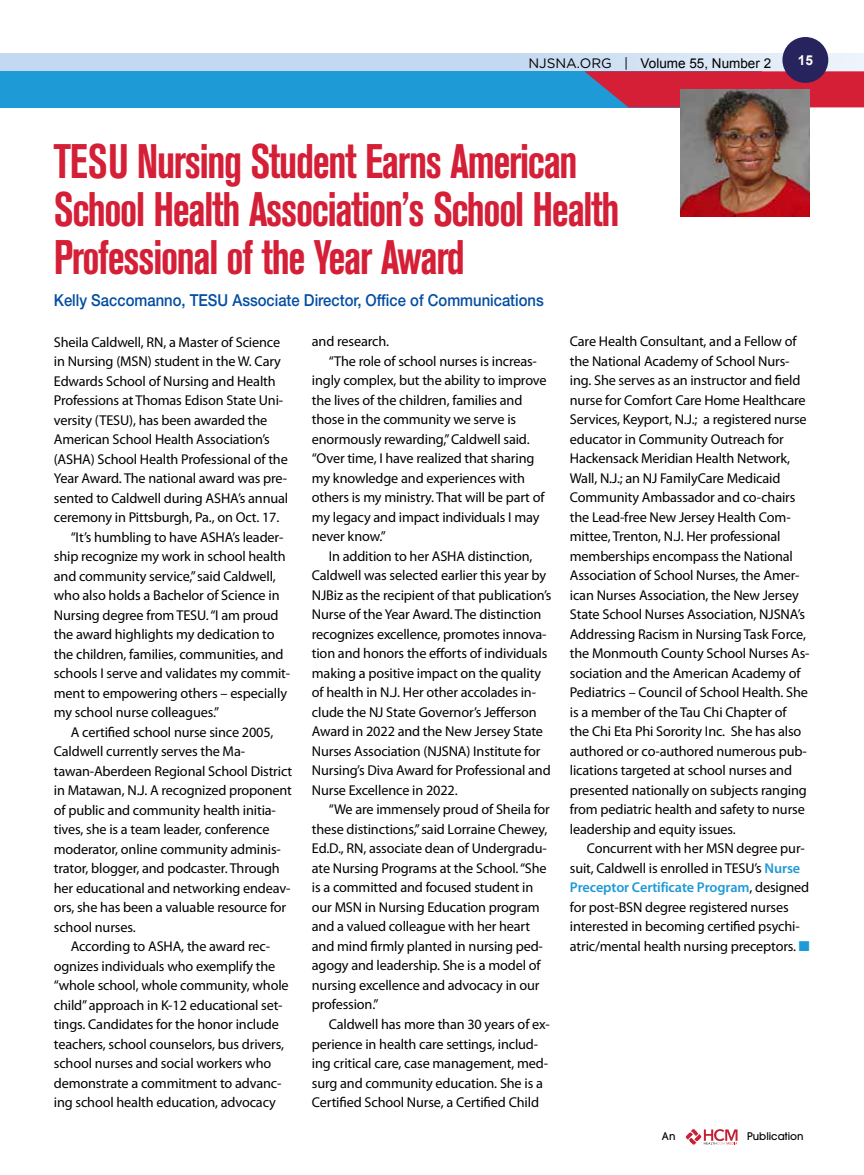
<style>
.page{position:relative;width:864px;height:1175px;background:#fff}
.page>*{position:absolute;margin:0;border:0;box-sizing:border-box;transform-origin:0 0}
.t1{font:700 condensed 48px/48px "Akzidenz Grotesk BE";letter-spacing:-.03em;color:#d41f37;scale:.9 1}
.t2{font:500 16.5px "Helvetica Neue LT Std";color:#034ea2;scale:.9 1}
.t3{font:14.25px/19.5px "Myriad Pro";letter-spacing:-.01em;color:#000}
.t4{font:700 13.65px "Arial";color:#fff}
.t5{font:13.5px "Arial";color:#000}
.t6{font:500 10.5px "Avant Garde";color:#000}
.s1{font-family:"Gotham";font-size:13.65px}
.s2{font-weight:600;color:#1e9ad6}
.s3{color:#1e9ad6}
</style>
<div class="page">
<div style="left:0;top:71px;width:761px;height:36px;background:#1e9ad6"></div>
<svg style="left:584px;top:71px;width:280px;height:36px;background:#bf2d49"></svg>
<svg style="left:1px;top:53px;width:863px;height:18px;background:#caddf2"></svg>
<div style="left:782px;top:37px;width:46px;height:46px;background:#27235c;border-radius:50%"></div>
<svg style="left:0;top:53px;width:1px;height:18px"></svg>
<svg style="left:685px;top:1128px;width:53px;height:17px"></svg>
<img style="left:680px;top:89px;width:130px;height:128px">
<p class="t5" style="left:528px;top:54px;width:244px"><span class="s1">NJSNA.ORG |</span> Volume 55, Number 2</p>
<p class="t4" style="left:798px;top:51px;width:17px">15</p>
<h1 class="t1" style="left:54px;top:138px;width:630px">TESU Nursing Student Earns American<br>School Health Association’s School Health<br>Professional of the Year Award</h1>
<p class="t2" style="left:54px;top:290px;width:546px">Kelly Saccomanno, TESU Associate Director, Office of Communications</p>
<p class="t3" style="left:54px;top:332px;width:228px">Sheila Caldwell, RN, a Master of Science</p>
<p class="t3" style="left:54px;top:352px;width:229px">in Nursing (MSN) student in the W. Cary</p>
<p class="t3" style="left:54px;top:371px;width:223px">Edwards School of Nursing and Health</p>
<p class="t3" style="left:54px;top:391px;width:231px">Professions at Thomas Edison State Uni-</p>
<p class="t3" style="left:54px;top:410px;width:215px">versity (TESU), has been awarded the</p>
<p class="t3" style="left:54px;top:430px;width:217px">American School Health Association’s</p>
<p class="t3" style="left:54px;top:449px;width:235px">(ASHA) School Health Professional of the</p>
<p class="t3" style="left:54px;top:469px;width:235px">Year Award. The national award was pre-</p>
<p class="t3" style="left:54px;top:488px;width:236px">sented to Caldwell during ASHA’s annual</p>
<p class="t3" style="left:54px;top:508px;width:227px">ceremony in Pittsburgh, Pa., on Oct. 17.</p>
<p class="t3" style="left:71px;top:527px;width:214px">“It’s humbling to have ASHA’s leader-</p>
<p class="t3" style="left:54px;top:547px;width:233px">ship recognize my work in school health</p>
<p class="t3" style="left:54px;top:566px;width:223px">and community service,” said Caldwell,</p>
<p class="t3" style="left:54px;top:586px;width:227px">who also holds a Bachelor of Science in</p>
<p class="t3" style="left:54px;top:605px;width:226px">Nursing degree from TESU. “I am proud</p>
<p class="t3" style="left:54px;top:625px;width:222px">the award highlights my dedication to</p>
<p class="t3" style="left:54px;top:644px;width:231px">the children, families, communities, and</p>
<p class="t3" style="left:54px;top:664px;width:238px">schools I serve and validates my commit-</p>
<p class="t3" style="left:54px;top:683px;width:235px">ment to empowering others – especially</p>
<p class="t3" style="left:54px;top:703px;width:167px">my school nurse colleagues.”</p>
<p class="t3" style="left:71px;top:722px;width:204px">A certified school nurse since 2005,</p>
<p class="t3" style="left:54px;top:742px;width:193px">Caldwell currently serves the Ma-</p>
<p class="t3" style="left:54px;top:761px;width:240px">tawan-Aberdeen Regional School District</p>
<p class="t3" style="left:54px;top:781px;width:240px">in Matawan, N.J. A recognized proponent</p>
<p class="t3" style="left:54px;top:800px;width:224px">of public and community health initia-</p>
<p class="t3" style="left:54px;top:820px;width:217px">tives, she is a team leader, conference</p>
<p class="t3" style="left:54px;top:839px;width:229px">moderator, online community adminis-</p>
<p class="t3" style="left:54px;top:859px;width:227px">trator, blogger, and podcaster. Through</p>
<p class="t3" style="left:54px;top:878px;width:238px">her educational and networking endeav-</p>
<p class="t3" style="left:54px;top:898px;width:234px">ors, she has been a valuable resource for</p>
<p class="t3" style="left:54px;top:917px;width:83px">school nurses.</p>
<p class="t3" style="left:71px;top:937px;width:201px">According to ASHA, the award rec-</p>
<p class="t3" style="left:54px;top:956px;width:223px">ognizes individuals who exemplify the</p>
<p class="t3" style="left:54px;top:976px;width:236px">“whole school, whole community, whole</p>
<p class="t3" style="left:54px;top:995px;width:230px">child” approach in K-12 educational set-</p>
<p class="t3" style="left:54px;top:1015px;width:226px">tings. Candidates for the honor include</p>
<p class="t3" style="left:54px;top:1034px;width:232px">teachers, school counselors, bus drivers,</p>
<p class="t3" style="left:54px;top:1054px;width:219px">school nurses and social workers who</p>
<p class="t3" style="left:54px;top:1073px;width:229px">demonstrate a commitment to advanc-</p>
<p class="t3" style="left:54px;top:1093px;width:224px">ing school health education, advocacy</p>
<p class="t3" style="left:570px;top:332px;width:241px">Care Health Consultant, and a Fellow of the National Academy of School Nurs&shy;ing. She serves as an instructor and field nurse for Comfort Care Home Healthcare Services, Keyport, N.J.; a registered nurse educator in Community Outreach for Hackensack Meridian Health Network, Wall, N.J.; an NJ FamilyCare Medicaid Community Ambassador and co-chairs the Lead-free New Jersey Health Com&shy;mittee, Trenton, N.J. Her professional memberships encompass the National Association of School Nurses, the Amer&shy;ican Nurses Association, the New Jersey State School Nurses Association, NJSNA’s Addressing Racism in Nursing Task Force, the Monmouth County School Nurses As&shy;sociation and the American Academy of Pediatrics – Council of School Health. She is a member of the Tau Chi Chapter of the Chi Eta Phi Sorority Inc. She has also authored or co-authored numerous pub&shy;lications targeted at school nurses and presented nationally on subjects ranging from pediatric health and safety to nurse leadership and equity issues.</p>
<p class="t3" style="left:570px;top:839px;width:241px;text-indent:17px">Concurrent with her MSN degree pur&shy;suit, Caldwell is enrolled in TESU’s <span class="s2">Nurse Preceptor Certificate Program</span>, designed for post-BSN degree registered nurses interested in becoming certified psychi&shy;atric/mental health nursing preceptors. <span class="s3">■</span></p>
<p class="t3" style="left:312px;top:332px;width:79px">and research.</p>
<p class="t3" style="left:329px;top:352px;width:210px">“The role of school nurses is increas-</p>
<p class="t3" style="left:312px;top:371px;width:236px">ingly complex, but the ability to improve</p>
<p class="t3" style="left:312px;top:391px;width:212px">the lives of the children, families and</p>
<p class="t3" style="left:312px;top:410px;width:206px">those in the community we serve is</p>
<p class="t3" style="left:312px;top:429px;width:219px">enormously rewarding,” Caldwell said.</p>
<p class="t3" style="left:312px;top:449px;width:224px">“Over time, I have realized that sharing</p>
<p class="t3" style="left:312px;top:468px;width:215px">my knowledge and experiences with</p>
<p class="t3" style="left:312px;top:488px;width:234px">others is my ministry. That will be part of</p>
<p class="t3" style="left:312px;top:507px;width:229px">my legacy and impact individuals I may</p>
<p class="t3" style="left:312px;top:527px;width:75px">never know.”</p>
<p class="t3" style="left:329px;top:546px;width:205px">In addition to her ASHA distinction,</p>
<p class="t3" style="left:312px;top:566px;width:236px">Caldwell was selected earlier this year by</p>
<p class="t3" style="left:312px;top:585px;width:241px">NJBiz as the recipient of that publication’s</p>
<p class="t3" style="left:312px;top:605px;width:231px">Nurse of the Year Award. The distinction</p>
<p class="t3" style="left:312px;top:624px;width:236px">recognizes excellence, promotes innova-</p>
<p class="t3" style="left:312px;top:644px;width:237px">tion and honors the efforts of individuals</p>
<p class="t3" style="left:312px;top:663px;width:231px">making a positive impact on the quality</p>
<p class="t3" style="left:312px;top:683px;width:226px">of health in N.J. Her other accolades in-</p>
<p class="t3" style="left:312px;top:702px;width:227px">clude the NJ State Governor’s Jefferson</p>
<p class="t3" style="left:312px;top:722px;width:233px">Award in 2022 and the New Jersey State</p>
<p class="t3" style="left:312px;top:741px;width:230px">Nurses Association (NJSNA) Institute for</p>
<p class="t3" style="left:312px;top:761px;width:240px">Nursing’s Diva Award for Professional and</p>
<p class="t3" style="left:312px;top:780px;width:147px">Nurse Excellence in 2022.</p>
<p class="t3" style="left:329px;top:800px;width:223px">“We are immensely proud of Sheila for</p>
<p class="t3" style="left:312px;top:819px;width:237px">these distinctions,” said Lorraine Chewey,</p>
<p class="t3" style="left:312px;top:839px;width:236px">Ed.D., RN, associate dean of Undergradu-</p>
<p class="t3" style="left:312px;top:858px;width:236px">ate Nursing Programs at the School. “She</p>
<p class="t3" style="left:312px;top:878px;width:223px">is a committed and focused student in</p>
<p class="t3" style="left:312px;top:897px;width:229px">our MSN in Nursing Education program</p>
<p class="t3" style="left:312px;top:917px;width:220px">and a valued colleague with her heart</p>
<p class="t3" style="left:312px;top:936px;width:233px">and mind firmly planted in nursing ped-</p>
<p class="t3" style="left:312px;top:956px;width:230px">agogy and leadership. She is a model of</p>
<p class="t3" style="left:312px;top:975px;width:229px">nursing excellence and advocacy in our</p>
<p class="t3" style="left:312px;top:995px;width:68px">profession.”</p>
<p class="t3" style="left:329px;top:1014px;width:223px">Caldwell has more than 30 years of ex-</p>
<p class="t3" style="left:312px;top:1034px;width:228px">perience in health care settings, includ-</p>
<p class="t3" style="left:312px;top:1053px;width:238px">ing critical care, case management, med-</p>
<p class="t3" style="left:312px;top:1073px;width:233px">surg and community education. She is a</p>
<p class="t3" style="left:312px;top:1092px;width:229px">Certified School Nurse, a Certified Child</p>
<p class="t6" style="left:662px;top:1129px;width:15px">An</p>
<p class="t6" style="left:747px;top:1129px;width:58px">Publication</p>
</div>
